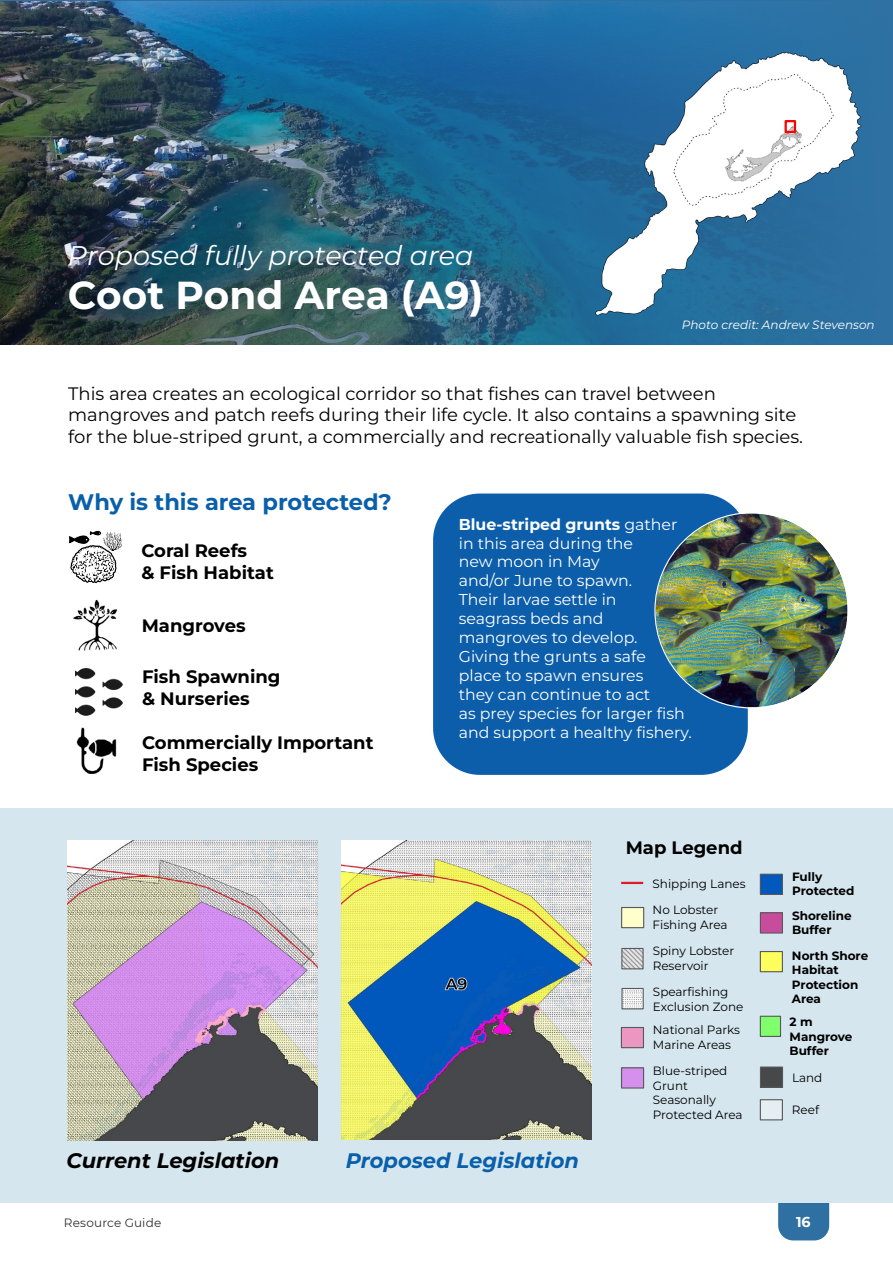
<style>
.page{position:relative;width:893px;height:1263px;background:#fff}
.page>*{position:absolute;margin:0;border:0;box-sizing:border-box;transform-origin:0 0}
.t1{font:700 39px "Montserrat";color:#fff}
.t2{font:italic 27px "Montserrat";color:#fff}
.t3{font:700 22.5px "Montserrat";color:#095faa}
.t4{font:italic 700 21px "Montserrat";color:#095faa}
.t5{font:italic 700 21px "Montserrat";color:#000}
.t6{font:18px/21.6px "Montserrat";color:#000}
.t7{font:700 18px/21.6px "Montserrat";color:#000}
.t8{font:15.75px/18.9px "Montserrat";color:#fff}
.t9{font:700 14.25px "Montserrat";color:#fff}
.t10{font:12px/14.4px "Montserrat";color:#000}
.t11{font:700 12px/14.4px "Montserrat";color:#000}
.t12{font:italic 12px "Montserrat";color:#fff}
.t13{font:12px "Montserrat";letter-spacing:.015em;color:#313031}
.s1{font-weight:700}
</style>
<div class="page">
<div style="left:0;top:0;width:893px;height:13px;background:#2e70a2"></div>
<div style="left:778px;top:1203px;width:51px;height:37px;background:#2e70a2"></div>
<div style="left:0;top:808px;width:893px;height:395px;background:#d5e6ef"></div>
<img style="left:342px;top:840px;width:249px;height:299px">
<img style="left:68px;top:841px;width:249px;height:299px">
<img style="left:73px;top:599px;width:45px;height:51px">
<img style="left:0;top:1px;width:893px;height:344px">
<img style="left:456px;top:33px;width:423px;height:300px">
<div style="left:433px;top:493px;width:315px;height:282px;background:#0c5eaa"></div>
<img style="left:76px;top:668px;width:47px;height:47px">
<img style="left:68px;top:530px;width:55px;height:53px">
<img style="left:76px;top:727px;width:41px;height:47px">
<img style="left:654px;top:512px;width:194px;height:197px">
<div style="left:784px;top:120px;width:12px;height:13px;border:2px solid #f00"></div>
<img style="left:623px;top:950px;width:19px;height:17px">
<div style="left:621px;top:948px;width:23px;height:21px;border:1px solid #595959"></div>
<div style="left:760px;top:874px;width:22px;height:20px;background:#0158bd"></div>
<div style="left:760px;top:874px;width:23px;height:21px;border:1px solid #595959"></div>
<div style="left:760px;top:1067px;width:22px;height:20px;background:#474849"></div>
<div style="left:760px;top:1066px;width:23px;height:22px;border:1px solid #595959"></div>
<div style="left:760px;top:1100px;width:22px;height:20px;background:#e5eef3"></div>
<div style="left:760px;top:1099px;width:23px;height:21px;border:1px solid #595959"></div>
<hr style="left:621px;top:882px;width:22px;height:2px;background:#db1d2a">
<div style="left:622px;top:907px;width:22px;height:21px;background:#ffffcb"></div>
<div style="left:621px;top:907px;width:23px;height:21px;border:1px solid #595959"></div>
<div style="left:760px;top:951px;width:22px;height:21px;background:#fdff5d"></div>
<div style="left:760px;top:951px;width:23px;height:21px;border:1px solid #595959"></div>
<img style="left:623px;top:990px;width:19px;height:17px">
<div style="left:621px;top:988px;width:23px;height:21px;border:1px solid #595959"></div>
<div style="left:621px;top:1027px;width:22px;height:21px;background:#ec97c1"></div>
<div style="left:621px;top:1027px;width:23px;height:21px;border:1px solid #595959"></div>
<div style="left:760px;top:913px;width:22px;height:20px;background:#c74d9c"></div>
<div style="left:760px;top:912px;width:23px;height:21px;border:1px solid #595959"></div>
<div style="left:621px;top:1068px;width:23px;height:20px;background:#d590ed"></div>
<div style="left:621px;top:1067px;width:23px;height:21px;border:1px solid #595959"></div>
<div style="left:760px;top:1016px;width:20px;height:20px;background:#80ff6d"></div>
<div style="left:760px;top:1016px;width:21px;height:21px;border:1px solid #595959"></div>
<h2 class="t2" style="left:68px;top:237px;width:407px">Proposed fully protected area</h2>
<h1 class="t1" style="left:68px;top:267px;width:417px">Coot Pond Area (A9)</h1>
<p class="t12" style="left:682px;top:317px;width:194px">Photo credit: Andrew Stevenson</p>
<p class="t6" style="left:68px;top:382px;width:736px">This area creates an ecological corridor so that fishes can travel between mangroves and patch reefs during their life cycle. It also contains a spawning site for the blue-striped grunt, a commercially and recreationally valuable fish species.</p>
<h3 class="t3" style="left:68px;top:486px;width:325px">Why is this area protected?</h3>
<p class="t7" style="left:141px;top:539px;width:134px">Coral Reefs<br>&amp; Fish Habitat</p>
<p class="t7" style="left:142px;top:614px;width:105px">Mangroves</p>
<p class="t7" style="left:142px;top:665px;width:140px">Fish Spawning &amp; Nurseries</p>
<p class="t7" style="left:142px;top:731px;width:233px">Commercially Important<br>Fish Species</p>
<p class="t8" style="left:459px;top:514px;width:235px"><span class="s1">Blue-striped grunts</span> gather in this area during the<br>new moon in May<br>and/or June to spawn.<br>Their larvae settle in<br>seagrass beds and mangroves to develop.<br>Giving the grunts a safe place to spawn ensures<br>they can continue to act<br>as prey species for larger fish and support a healthy fishery.</p>
<p class="t7" style="left:626px;top:836px;width:118px">Map Legend</p>
<p class="t10" style="left:653px;top:870px;width:95px;line-height:26.1px">Shipping Lanes<br>No Lobster</p>
<p class="t10" style="left:653px;top:917px;width:76px">Fishing Area</p>
<p class="t10" style="left:653px;top:943px;width:83px">Spiny Lobster<br>Reservoir</p>
<p class="t10" style="left:653px;top:984px;width:92px">Spearfishing<br>Exclusion Zone</p>
<p class="t10" style="left:653px;top:1022px;width:89px">National Parks<br>Marine Areas</p>
<p class="t10" style="left:653px;top:1063px;width:91px">Blue-striped<br>Grunt<br>Seasonally<br>Protected Area</p>
<h3 class="t5" style="left:67px;top:1145px;width:214px">Current Legislation</h3>
<h3 class="t4" style="left:346px;top:1146px;width:235px">Proposed Legislation</h3>
<p class="t11" style="left:792px;top:869px;width:64px">Fully<br>Protected</p>
<p class="t11" style="left:792px;top:907px;width:61px">Shoreline<br>Buffer</p>
<p class="t11" style="left:792px;top:948px;width:78px">North Shore<br>Habitat<br>Protection<br>Area</p>
<p class="t11" style="left:789px;top:1014px;width:64px">2 m<br>Mangrove<br>Buffer</p>
<p class="t10" style="left:792px;top:1070px;width:32px">Land</p>
<p class="t10" style="left:792px;top:1102px;width:29px">Reef</p>
<p class="t13" style="left:64px;top:1214px;width:99px">Resource Guide</p>
<p class="t9" style="left:796px;top:1211px;width:16px">16</p>
</div>
